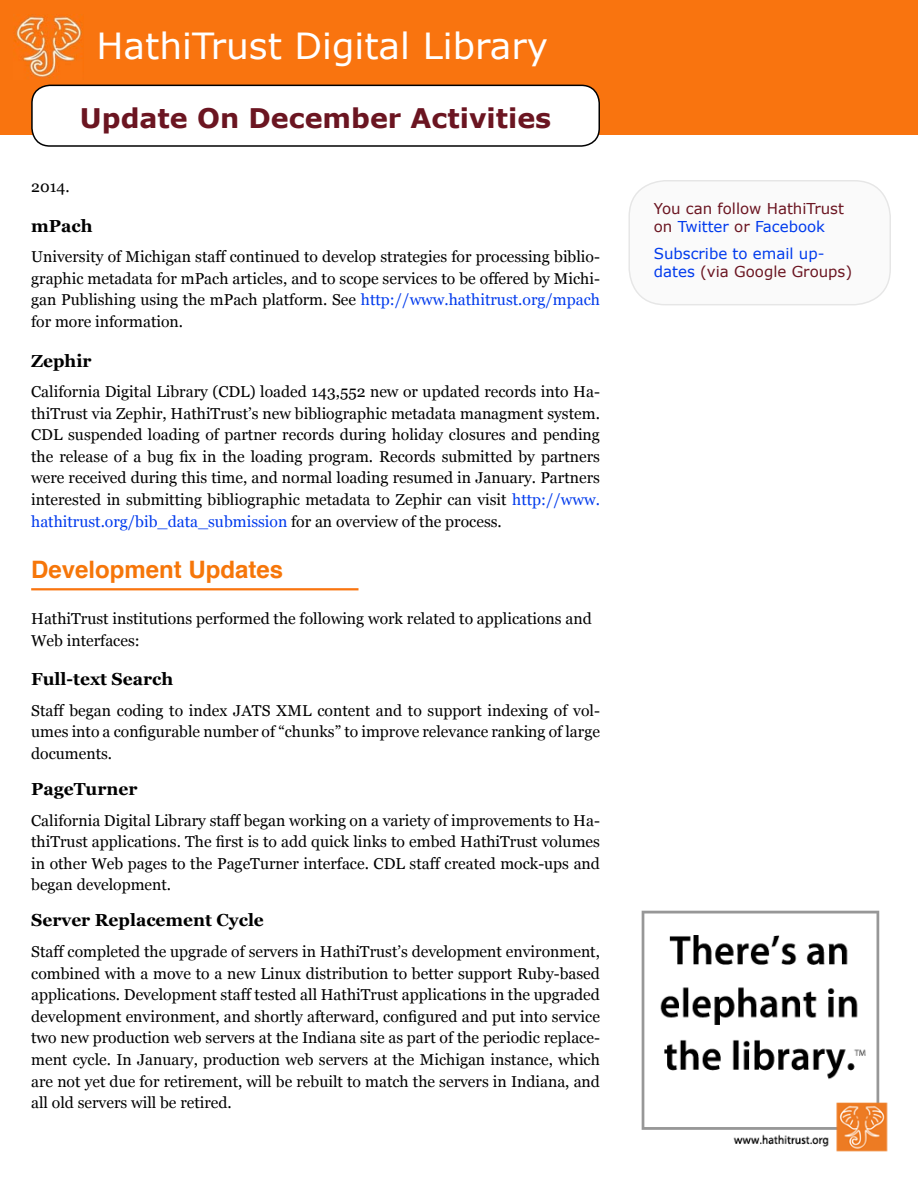
<style>
.page{position:relative;width:918px;height:1188px;background:#fff}
.page>*{position:absolute;margin:0;border:0;box-sizing:border-box;transform-origin:0 0}
.t1{font:36px "Verdana";color:#fff}
.t2{font:700 27px "Verdana";color:#6b1521}
.t3{font:700 24px "Helvetica";color:#f67609}
.t4{font:700 17.4px "Georgia";color:#000}
.t5{font:15.75px/21.6px "Georgia";color:#000;text-align:justify}
.t6{font:15px/18px "Verdana";color:#6b1521}
.t7{font:15px/18px "Verdana";color:#003aed}
.s1{color:#003aed}
.s2{color:#6b1521}
</style>
<div class="page">
<div style="left:0;top:0;width:918px;height:135px;background:#f9740f"></div>
<div style="left:32px;top:85px;width:567px;height:61px;background:#fff;border-radius:18px"></div>
<div style="left:31px;top:85px;width:569px;height:62px;border:2px solid #000;border-radius:18px"></div>
<hr style="left:31px;top:588px;width:327px;height:2px;background:#f9740f">
<img style="left:641px;top:910px;width:247px;height:242px">
<img style="left:13px;top:14px;width:70px;height:64px">
<div style="left:629px;top:181px;width:261px;height:124px;background:#fafafa;border-radius:36px"></div>
<div style="left:628px;top:180px;width:263px;height:125px;border:2px solid #000;border-radius:36px"></div>
<h1 class="t1" style="left:97px;top:21px;width:453px">HathiTrust Digital Library</h1>
<h2 class="t2" style="left:80px;top:99px;width:473px">Update On December Activities</h2>
<p class="t5" style="left:31px;top:175px;width:40px">2014.</p>
<p class="t4" style="left:31px;top:212px;width:63px">mPach</p>
<p class="t5" style="left:31px;top:245px;width:570px">University of Michigan staff continued to develop strategies for processing biblio&shy;graphic metadata for mPach articles, and to scope services to be offered by Michi&shy;gan Publishing using the mPach platform. See <span class="s1">http://www.hathitrust.org/mpach </span>for more information.</p>
<p class="t4" style="left:31px;top:347px;width:62px">Zephir</p>
<p class="t5" style="left:31px;top:380px;width:570px">California Digital Library (CDL) loaded 143,552 new or updated records into Ha&shy;thiTrust via Zephir, HathiTrust’s new bibliographic metadata managment system.<br>CDL suspended loading of partner records during holiday closures and pending the release of a bug fix in the loading program. Records submitted by partners were received during this time, and normal loading resumed in January. Partners interested in submitting bibliographic metadata to Zephir can visit <span class="s1">http://www. hathitrust.org/bib_data_submission</span> for an overview of the process.</p>
<h3 class="t3" style="left:31px;top:550px;width:254px">Development Updates</h3>
<p class="t5" style="left:31px;top:607px;width:562px">HathiTrust institutions performed the following work related to applications and<br>Web interfaces:</p>
<p class="t4" style="left:31px;top:666px;width:144px">Full-text Search</p>
<p class="t5" style="left:31px;top:699px;width:570px">Staff began coding to index JATS XML content and to support indexing of vol&shy;umes into a configurable number of “chunks” to improve relevance ranking of large documents.</p>
<p class="t4" style="left:31px;top:776px;width:108px">PageTurner</p>
<p class="t5" style="left:31px;top:809px;width:570px">California Digital Library staff began working on a variety of improvements to Ha&shy;thiTrust applications. The first is to add quick links to embed HathiTrust volumes in other Web pages to the PageTurner interface. CDL staff created mock-ups and began development.</p>
<p class="t4" style="left:31px;top:907px;width:234px">Server Replacement Cycle</p>
<p class="t5" style="left:31px;top:940px;width:570px">Staff completed the upgrade of servers in HathiTrust’s development environment, combined with a move to a new Linux distribution to better support Ruby-based applications. Development staff tested all HathiTrust applications in the upgraded development environment, and shortly afterward, configured and put into service two new production web servers at the Indiana site as part of the periodic replace&shy;ment cycle. In January, production web servers at the Michigan instance, which are not yet due for retirement, will be rebuilt to match the servers in Indiana, and all old servers will be retired.</p>
<p class="t6" style="left:654px;top:199px;width:192px">You can follow HathiTrust on <span class="s1">Twitter</span> or <span class="s1">Facebook</span></p>
<p class="t7" style="left:654px;top:244px;width:200px">Subscribe to email up&shy;dates <span class="s2">(via Google Groups)</span></p>
</div>
